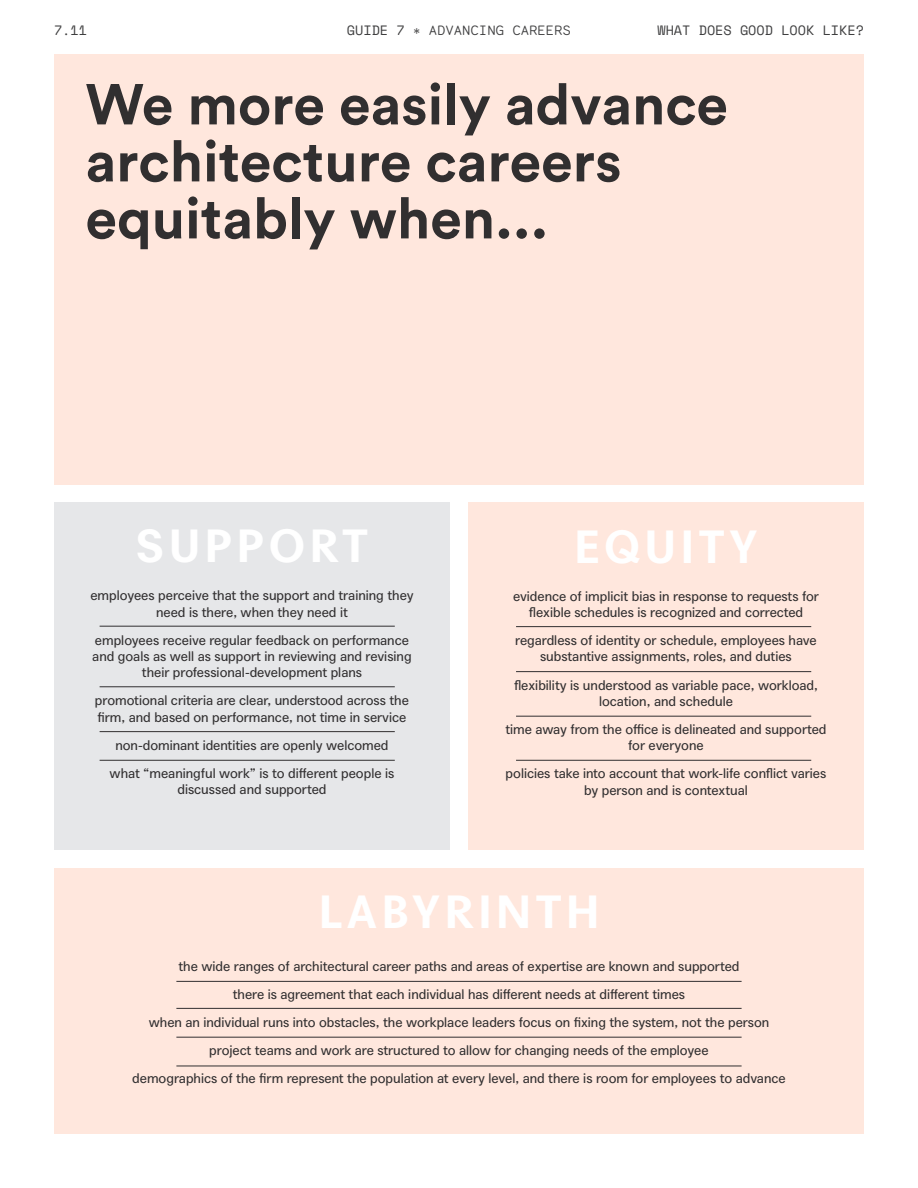
<style>
.page{position:relative;width:918px;height:1188px;background:#fff}
.page>*{position:absolute;margin:0;border:0;box-sizing:border-box;transform-origin:0 0}
.t1{font:700 57px/57px "Circular Std";color:#312f30}
.t2{font:700 45px "Agipo";letter-spacing:.1em;color:#fff}
.t3{font:13.5px/16.2px "Agipo";color:#312f30;text-align:center}
.t4{font:13.5px "Space Mono";color:#3e3e3f}
.t5{font:13.5px "Monosten E";color:#3e3e3f}
.s1{font-family:"Space Mono"}
.s2{font-family:"Agipo"}
</style>
<div class="page">
<div style="left:54px;top:54px;width:810px;height:430px;background:#ffe7dd"></div>
<div style="left:468px;top:502px;width:396px;height:348px;background:#ffe7dd"></div>
<div style="left:54px;top:502px;width:396px;height:348px;background:#e6e7e9"></div>
<div style="left:54px;top:868px;width:810px;height:266px;background:#ffe7dd"></div>
<hr style="left:100px;top:626px;width:295px;height:1px;background:#312f30">
<hr style="left:100px;top:686px;width:295px;height:1px;background:#312f30">
<hr style="left:100px;top:731px;width:295px;height:1px;background:#312f30">
<hr style="left:100px;top:760px;width:295px;height:1px;background:#312f30">
<hr style="left:176px;top:981px;width:566px;height:1px;background:#312f30">
<hr style="left:176px;top:1008px;width:566px;height:1px;background:#312f30">
<hr style="left:176px;top:1037px;width:566px;height:1px;background:#312f30">
<hr style="left:176px;top:1066px;width:566px;height:1px;background:#312f30">
<hr style="left:516px;top:626px;width:295px;height:1px;background:#312f30">
<hr style="left:516px;top:671px;width:295px;height:1px;background:#312f30">
<hr style="left:516px;top:716px;width:295px;height:1px;background:#312f30">
<hr style="left:516px;top:760px;width:295px;height:1px;background:#312f30">
<p class="t4" style="left:54px;top:21px;width:35px">7.11</p>
<p class="t5" style="left:347px;top:22px;width:226px"><span class="s1">GUIDE 7</span> <span class="s2">*</span> ADVANCING CAREERS</p>
<p class="t4" style="left:657px;top:21px;width:208px">WHAT DOES GOOD LOOK LIKE?</p>
<h1 class="t1" style="left:86px;top:75px;width:644px">We more easily advance architecture careers equitably when...</h1>
<h2 class="t2" style="left:136px;top:511px;width:234px">SUPPORT</h2>
<p class="t3" style="left:90px;top:586px;width:325px">employees perceive that the support and training they need is there, when they need it</p>
<p class="t3" style="left:92px;top:631px;width:321px">employees receive regular feedback on performance and goals as well as support in reviewing and revising their professional-development plans</p>
<p class="t3" style="left:95px;top:691px;width:316px;text-align:left">promotional criteria are clear, understood across the firm, and based on performance, not time in service</p>
<p class="t3" style="left:110px;top:730px;width:286px;line-height:28.2px">non-dominant identities are openly welcomed what “meaningful work” is to different people is</p>
<p class="t3" style="left:178px;top:780px;width:150px">discussed and supported</p>
<h2 class="t2" style="left:574px;top:511px;width:185px">EQUITY</h2>
<p class="t3" style="left:513px;top:587px;width:307px">evidence of implicit bias in response to requests for flexible schedules is recognized and corrected</p>
<p class="t3" style="left:515px;top:631px;width:303px">regardless of identity or schedule, employees have substantive assignments, roles, and duties</p>
<p class="t3" style="left:514px;top:675px;width:305px">flexibility is understood as variable pace, workload, location, and schedule</p>
<p class="t3" style="left:505px;top:720px;width:323px">time away from the office is delineated and supported for everyone</p>
<p class="t3" style="left:506px;top:764px;width:322px">policies take into account that work-life conflict varies by person and is contextual</p>
<h2 class="t2" style="left:318px;top:877px;width:283px">LABYRINTH</h2>
<p class="t3" style="left:132px;top:951px;width:655px;line-height:28.2px">the wide ranges of architectural career paths and areas of expertise are known and supported<br>there is agreement that each individual has different needs at different times<br>when an individual runs into obstacles, the workplace leaders focus on fixing the system, not the person project teams and work are structured to allow for changing needs of the employee<br>demographics of the firm represent the population at every level, and there is room for employees to advance</p>
</div>
